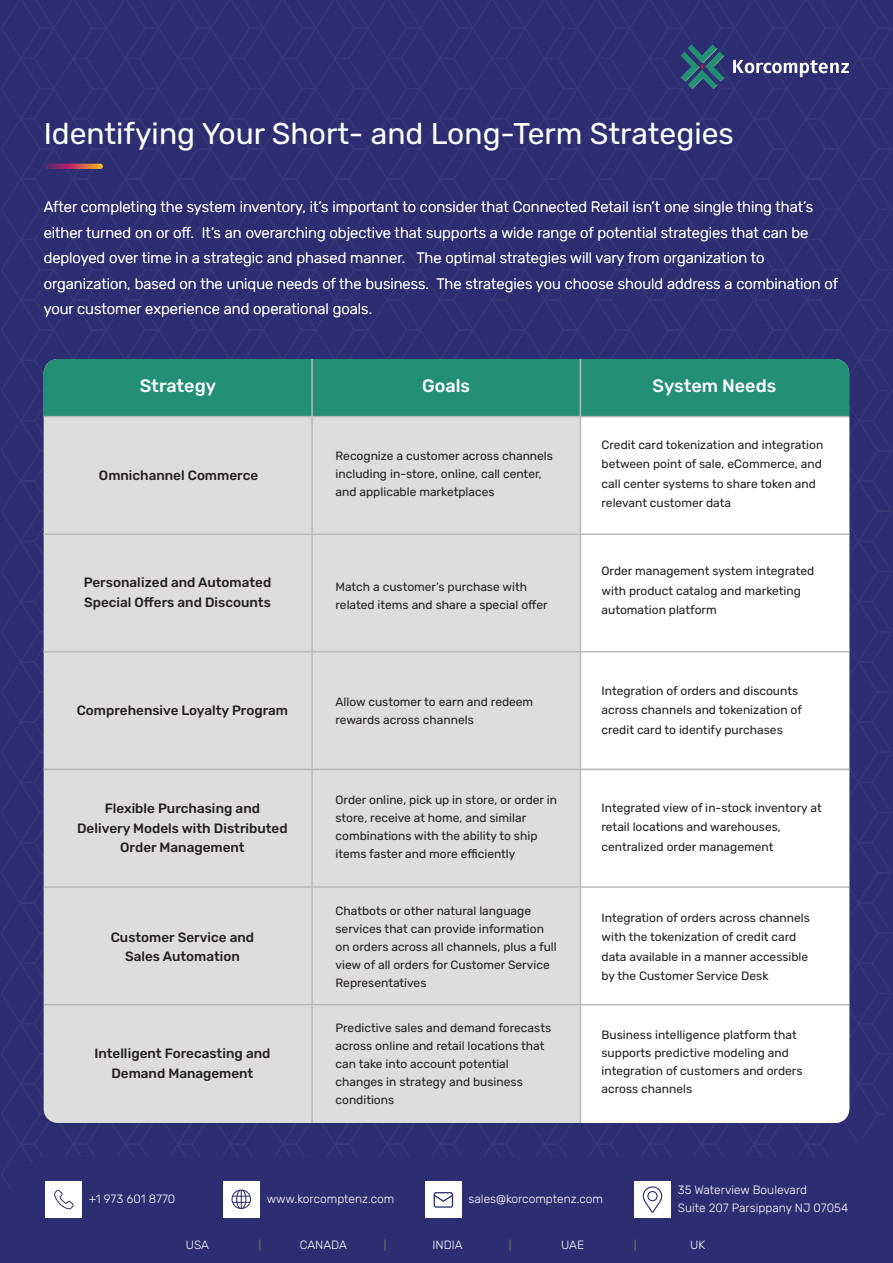
<style>
.page{position:relative;width:893px;height:1263px;background:#fff}
.page>*{position:absolute;margin:0;border:0;box-sizing:border-box;transform-origin:0 0}
.t1{font:30px "Rubik";color:#fff}
.t2{font:500 18px "Rubik";color:#fff}
.t3{font:300 15px/25.5px "Rubik";color:#fff}
.t4{font:500 13.5px/19.5px "Rubik";color:#231f20;text-align:center}
.t5{font:12px/18px "Rubik";color:#231f20}
.t6{font:300 12px/18px "Rubik";color:#fff}
</style>
<div class="page">
<div style="left:1px;top:0;width:891px;height:1263px;background:#2d2e71"></div>
<svg style="left:44px;top:164px;width:59px;height:5px"></svg>
<div style="left:44px;top:359px;width:805px;height:764px;background:#dcdddc;border-radius:14px"></div>
<div style="left:44px;top:359px;width:805px;height:57px;background:#239076"></div>
<div style="left:581px;top:418px;width:268px;height:705px;background:#fff"></div>
<hr style="left:311px;top:359px;width:2px;height:764px;background:#b7b7b7">
<hr style="left:580px;top:359px;width:1px;height:764px;background:#b7b7b7">
<hr style="left:44px;top:416px;width:805px;height:1px;background:#b7b7b7">
<hr style="left:43px;top:533px;width:806px;height:2px;background:#b7b7b7">
<hr style="left:43px;top:651px;width:806px;height:1px;background:#b7b7b7">
<hr style="left:44px;top:769px;width:805px;height:1px;background:#b7b7b7">
<hr style="left:44px;top:886px;width:805px;height:2px;background:#b7b7b7">
<hr style="left:44px;top:1004px;width:805px;height:1px;background:#b7b7b7">
<h1 class="t1" style="left:44px;top:117px;width:692px">Identifying Your Short- and Long-Term Strategies</h1>
<p class="t3" style="left:44px;top:195px;width:796px">After completing the system inventory, it’s important to consider that Connected Retail isn’t one single thing that’s either turned on or off. It’s an overarching objective that supports a wide range of potential strategies that can be deployed over time in a strategic and phased manner. The optimal strategies will vary from organization to organization, based on the unique needs of the business. The strategies you choose should address a combination of your customer experience and operational goals.</p>
<h2 class="t2" style="left:140px;top:376px;width:78px">Strategy</h2>
<h2 class="t2" style="left:422px;top:376px;width:49px">Goals</h2>
<h2 class="t2" style="left:653px;top:376px;width:125px">System Needs</h2>
<p class="t4" style="left:99px;top:465px;width:161px">Omnichannel Commerce</p>
<p class="t4" style="left:84px;top:573px;width:189px;text-align:left">Personalized and Automated<br>Special Offers and Discounts</p>
<p class="t4" style="left:77px;top:700px;width:213px">Comprehensive Loyalty Program</p>
<p class="t4" style="left:77px;top:799px;width:212px">Flexible Purchasing and<br>Delivery Models with Distributed<br>Order Management</p>
<p class="t4" style="left:111px;top:927px;width:145px">Customer Service and<br>Sales Automation</p>
<p class="t4" style="left:94px;top:1044px;width:178px">Intelligent Forecasting and<br>Demand Management</p>
<p class="t5" style="left:335px;top:447px;width:219px">Recognize a customer across channels including in-store, online, call center, and applicable marketplaces</p>
<p class="t5" style="left:335px;top:578px;width:214px">Match a customer’s purchase with related items and share a special offer</p>
<p class="t5" style="left:335px;top:693px;width:199px">Allow customer to earn and redeem rewards across channels</p>
<p class="t5" style="left:335px;top:791px;width:223px">Order online, pick up in store, or order in store, receive at home, and similar combinations with the ability to ship items faster and more efficiently</p>
<p class="t5" style="left:335px;top:902px;width:223px">Chatbots or other natural language services that can provide information on orders across all channels, plus a full view of all orders for Customer Service Representatives</p>
<p class="t5" style="left:335px;top:1019px;width:217px">Predictive sales and demand forecasts across online and retail locations that can take into account potential changes in strategy and business conditions</p>
<p class="t5" style="left:601px;top:435px;width:223px;line-height:19.5px">Credit card tokenization and integration between point of sale, eCommerce, and call center systems to share token and relevant customer data</p>
<p class="t5" style="left:601px;top:562px;width:214px;line-height:19.5px">Order management system integrated with product catalog and marketing automation platform</p>
<p class="t5" style="left:601px;top:681px;width:202px;line-height:19.5px">Integration of orders and discounts across channels and tokenization of credit card to identify purchases</p>
<p class="t5" style="left:601px;top:798px;width:222px;line-height:19.5px">Integrated view of in-stock inventory at retail locations and warehouses, centralized order management</p>
<p class="t5" style="left:601px;top:908px;width:210px;line-height:19.5px">Integration of orders across channels with the tokenization of credit card data available in a manner accessible by the Customer Service Desk</p>
<p class="t5" style="left:601px;top:1026px;width:203px">Business intelligence platform that supports predictive modeling and integration of customers and orders across channels</p>
<p class="t6" style="left:89px;top:1190px;width:88px">+1 973 601 8770</p>
<p class="t6" style="left:267px;top:1190px;width:129px">www.korcomptenz.com</p>
<p class="t6" style="left:469px;top:1190px;width:136px">sales@korcomptenz.com</p>
<p class="t6" style="left:678px;top:1181px;width:172px">35 Waterview Boulevard<br>Suite 207 Parsippany NJ 07054</p>
<p class="t6" style="left:186px;top:1236px;width:25px">USA</p>
<p class="t6" style="left:300px;top:1236px;width:49px">CANADA</p>
<p class="t6" style="left:433px;top:1236px;width:32px">INDIA</p>
<p class="t6" style="left:561px;top:1236px;width:25px">UAE</p>
<p class="t6" style="left:690px;top:1236px;width:17px">UK</p>
</div>
